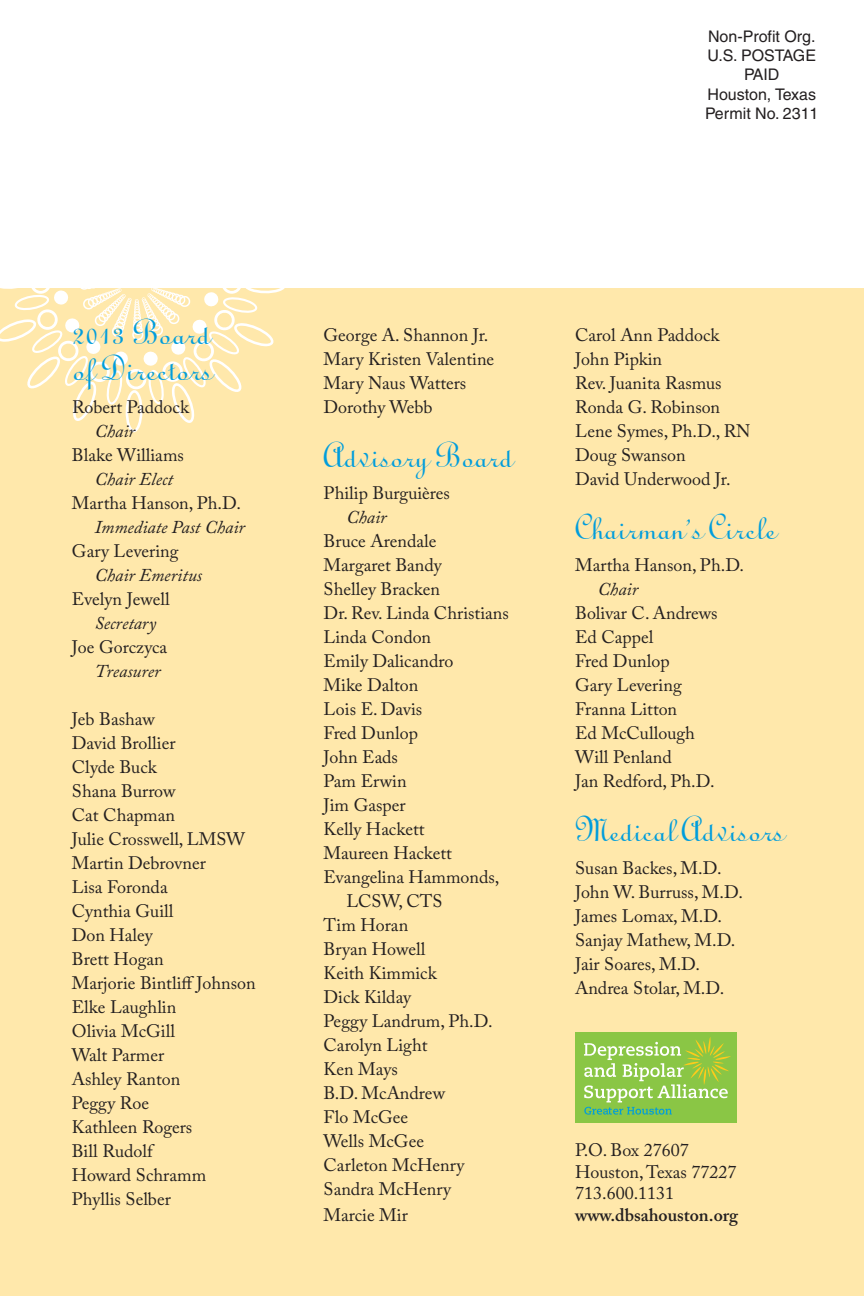
<style>
.page{position:relative;width:864px;height:1296px;background:#fff}
.page>*{position:absolute;margin:0;border:0;box-sizing:border-box;transform-origin:0 0}
.t1{font:40px/36px "Linoscript";color:#009ddc}
.t2{font:18px/24px "Adobe Caslon Pro";color:#231f20}
.t3{font:italic 18px "Adobe Caslon Pro";color:#231f20}
.t4{font:600 18px "Adobe Caslon Pro";color:#231f20}
.t5{font:16px/19.2px "Helvetica";color:#231f20;text-align:center}
</style>
<div class="page">
<div style="left:0;top:288px;width:864px;height:1008px;background:#ffe8ab"></div>
<svg style="left:0;top:288px;width:285px;height:144px"></svg>
<div style="left:576px;top:1032px;width:161px;height:91px;background:#8ac645"></div>
<svg style="left:584px;top:1037px;width:147px;height:78px"></svg>
<p class="t5" style="left:705px;top:28px;width:115px">Non-Profit Org.<br>U.S. POSTAGE<br>PAID<br>Houston, Texas<br>Permit No. 2311</p>
<h1 class="t1" style="left:72px;top:320px;width:141px">2013 Board of Directors</h1>
<p class="t2" style="left:72px;top:397px;width:119px">Robert Paddock</p>
<p class="t3" style="left:95px;top:425px;width:42px">Chair</p>
<p class="t2" style="left:72px;top:445px;width:113px">Blake Williams</p>
<p class="t3" style="left:95px;top:473px;width:80px">Chair Elect</p>
<p class="t2" style="left:72px;top:493px;width:171px">Martha Hanson, Ph.D.</p>
<p class="t3" style="left:95px;top:521px;width:152px">Immediate Past Chair</p>
<p class="t2" style="left:72px;top:541px;width:108px">Gary Levering</p>
<p class="t3" style="left:95px;top:569px;width:109px">Chair Emeritus</p>
<p class="t2" style="left:72px;top:589px;width:99px">Evelyn Jewell</p>
<p class="t3" style="left:95px;top:617px;width:63px">Secretary</p>
<p class="t2" style="left:72px;top:637px;width:97px">Joe Gorczyca</p>
<p class="t3" style="left:95px;top:665px;width:67px">Treasurer</p>
<p class="t2" style="left:72px;top:709px;width:185px">Jeb Bashaw<br>David Brollier<br>Clyde Buck<br>Shana Burrow<br>Cat Chapman<br>Julie Crosswell, LMSW<br>Martin Debrovner<br>Lisa Foronda<br>Cynthia Guill<br>Don Haley<br>Brett Hogan<br>Marjorie Bintliff Johnson<br>Elke Laughlin<br>Olivia McGill<br>Walt Parmer<br>Ashley Ranton<br>Peggy Roe<br>Kathleen Rogers<br>Bill Rudolf<br>Howard Schramm<br>Phyllis Selber</p>
<p class="t2" style="left:324px;top:325px;width:172px">George A. Shannon Jr.<br>Mary Kristen Valentine<br>Mary Naus Watters<br>Dorothy Webb</p>
<h1 class="t1" style="left:324px;top:442px;width:190px">Advisory Board</h1>
<p class="t2" style="left:324px;top:483px;width:128px">Philip Burguières</p>
<p class="t3" style="left:346px;top:511px;width:42px">Chair</p>
<p class="t2" style="left:324px;top:531px;width:114px">Bruce Arendale</p>
<p class="t2" style="left:324px;top:555px;width:120px">Margaret Bandy</p>
<p class="t2" style="left:324px;top:579px;width:118px">Shelley Bracken</p>
<p class="t2" style="left:324px;top:603px;width:187px">Dr. Rev. Linda Christians</p>
<p class="t2" style="left:324px;top:627px;width:109px">Linda Condon</p>
<p class="t2" style="left:324px;top:651px;width:131px">Emily Dalicandro</p>
<p class="t2" style="left:324px;top:675px;width:96px">Mike Dalton</p>
<p class="t2" style="left:324px;top:699px;width:100px">Lois E. Davis</p>
<p class="t2" style="left:324px;top:723px;width:96px">Fred Dunlop</p>
<p class="t2" style="left:324px;top:747px;width:76px">John Eads</p>
<p class="t2" style="left:324px;top:771px;width:85px">Pam Erwin</p>
<p class="t2" style="left:324px;top:795px;width:84px">Jim Gasper</p>
<p class="t2" style="left:324px;top:819px;width:103px">Kelly Hackett</p>
<p class="t2" style="left:324px;top:843px;width:130px">Maureen Hackett</p>
<p class="t2" style="left:324px;top:867px;width:177px">Evangelina Hammonds,</p>
<p class="t2" style="left:346px;top:891px;width:97px">LCSW, CTS</p>
<p class="t2" style="left:324px;top:915px;width:86px">Tim Horan</p>
<p class="t2" style="left:324px;top:939px;width:103px">Bryan Howell</p>
<p class="t2" style="left:324px;top:963px;width:115px">Keith Kimmick</p>
<p class="t2" style="left:324px;top:987px;width:89px">Dick Kilday</p>
<p class="t2" style="left:324px;top:1011px;width:171px">Peggy Landrum, Ph.D.</p>
<p class="t2" style="left:324px;top:1035px;width:105px">Carolyn Light</p>
<p class="t2" style="left:324px;top:1059px;width:76px">Ken Mays</p>
<p class="t2" style="left:324px;top:1083px;width:123px">B.D. McAndrew</p>
<p class="t2" style="left:324px;top:1107px;width:86px">Flo McGee</p>
<p class="t2" style="left:324px;top:1131px;width:102px">Wells McGee</p>
<p class="t2" style="left:324px;top:1155px;width:142px">Carleton McHenry</p>
<p class="t2" style="left:324px;top:1179px;width:129px">Sandra McHenry</p>
<p class="t2" style="left:324px;top:1205px;width:86px">Marcie Mir</p>
<p class="t2" style="left:575px;top:325px;width:177px">Carol Ann Paddock<br>John Pipkin<br>Rev. Juanita Rasmus<br>Ronda G. Robinson<br>Lene Symes, Ph.D., RN<br>Doug Swanson<br>David Underwood Jr.</p>
<h1 class="t1" style="left:575px;top:514px;width:202px">Chairman’s Circle</h1>
<p class="t2" style="left:575px;top:555px;width:171px">Martha Hanson, Ph.D.</p>
<p class="t3" style="left:598px;top:583px;width:42px">Chair</p>
<p class="t2" style="left:575px;top:603px;width:144px">Bolivar C. Andrews<br>Ed Cappel<br>Fred Dunlop<br>Gary Levering<br>Franna Litton<br>Ed McCullough<br>Will Penland<br>Jan Redford, Ph.D.</p>
<h1 class="t1" style="left:575px;top:816px;width:210px">Medical Advisors</h1>
<p class="t2" style="left:575px;top:858px;width:169px">Susan Backes, M.D.<br>John W. Burruss, M.D.<br>James Lomax, M.D.<br>Sanjay Mathew, M.D.<br>Jair Soares, M.D.<br>Andrea Stolar, M.D.</p>
<p class="t2" style="left:575px;top:1141px;width:163px;line-height:21.6px">P.O. Box 27607<br>Houston,Texas 77227<br>713.600.1131</p>
<p class="t4" style="left:575px;top:1208px;width:165px">www.dbsahouston.org</p>
</div>
